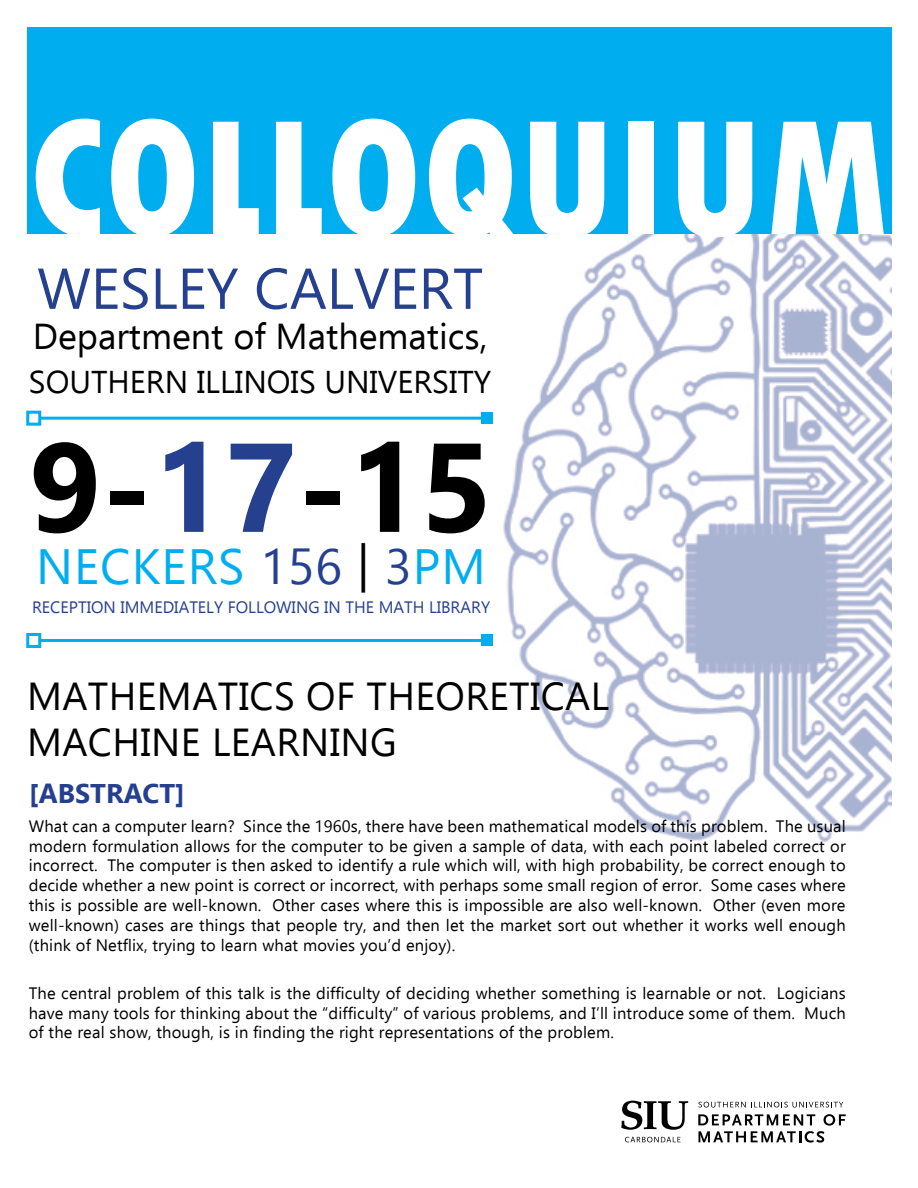
<style>
.page{position:relative;width:918px;height:1188px;background:#fff}
.page>*{position:absolute;margin:0;border:0;box-sizing:border-box;transform-origin:0 0}
.t1{font:800 condensed 172.5px "Tw Cen";color:#fff}
.t2{font:700 126px "Ebrima";color:#000}
.t3{font:57.45px "Ebrima";color:#25408f}
.t4{font:49.5px "Ebrima";letter-spacing:.02em;color:#00aeef}
.t5{font:39px/46.8px "Ebrima";letter-spacing:.01em;color:#000}
.t6{font:36px "Ebrima";color:#000}
.t7{font:31.5px "Ebrima";color:#000}
.t8{font:700 27px "Ebrima";color:#25408f}
.t9{font:16.5px/19.8px "Ebrima";letter-spacing:.01em;color:#000;text-align:justify}
.t10{font:16.5px "Ebrima";color:#25408f}
.s1{color:#25408f}
.s2{color:#000}
</style>
<div class="page">
<img style="left:437px;top:233px;width:455px;height:609px">
<div style="left:27px;top:27px;width:865px;height:206px;background:#00aeef"></div>
<svg style="left:625px;top:1137px;width:56px;height:5px"></svg>
<svg style="left:621px;top:1101px;width:67px;height:29px"></svg>
<svg style="left:698px;top:1102px;width:145px;height:6px"></svg>
<svg style="left:698px;top:1114px;width:148px;height:29px"></svg>
<hr style="left:40px;top:417px;width:447px;height:3px;background:#00aeef">
<div style="left:26px;top:411px;width:15px;height:15px;border:3px solid #00aeef"></div>
<div style="left:481px;top:412px;width:12px;height:12px;background:#00aeef"></div>
<hr style="left:40px;top:639px;width:447px;height:3px;background:#00aeef">
<div style="left:26px;top:633px;width:15px;height:15px;border:3px solid #00aeef"></div>
<div style="left:481px;top:634px;width:12px;height:12px;background:#00aeef"></div>
<h1 class="t1" style="left:29px;top:77px;width:865px">COLLOQUIUM</h1>
<h3 class="t3" style="left:37px;top:248px;width:437px">Wesley Calvert</h3>
<h3 class="t6" style="left:33px;top:311px;width:456px">Department of Mathematics,</h3>
<h3 class="t7" style="left:29px;top:359px;width:192px">Southern Illin</h3>
<h3 class="t7" style="left:267px;top:359px;width:226px">ois University</h3>
<h2 class="t2" style="left:29px;top:394px;width:466px">9-<span class="s1">17</span>-15</h2>
<h3 class="t4" style="left:36px;top:532px;width:442px">Neckers <span class="s1">156</span> <span class="s2">|</span> <span class="s1">3</span>pm</h3>
<p class="t10" style="left:32px;top:595px;width:256px">Reception Imm ediately Followin</p>
<p class="t10" style="left:308px;top:595px;width:183px">g in the math library</p>
<h3 class="t5" style="left:27px;top:672px;width:575px">Mathematics of theoretical machin e Learnin</h3>
<h3 class="t5" style="left:370px;top:718px;width:28px">g</h3>
<h3 class="t8" style="left:29px;top:773px;width:158px">[ABSTRACT]</h3>
<p class="t9" style="left:29px;top:816px;width:819px">What can a computer learn? Since the 1960s, there have been mathematical models of this problem. The usual modern formulation allows for the computer to be given a sample of data, with each point labeled correct or incorrect. The computer is then asked to identify a rule which will, with high probability, be correct enough to decide whether a new point is correct or incorrect, with perhaps some small region of error. Some cases where this is possible are well-known. Other cases where this is impossible are also well-known. Other (even more well-known) cases are things that people try, and then let the market sort out whether it works well enough (think of Netflix, trying to learn what movies you’d enjoy).</p>
<p class="t9" style="left:29px;top:983px;width:819px">The central problem of this talk is the difficulty of deciding whether something is learnable or not. Logicians have many tools for thinking about the “difficulty” of various problems, and I’ll introduce some of them. Much of the real show, though, is in finding the right representations of the problem.</p>
</div>
